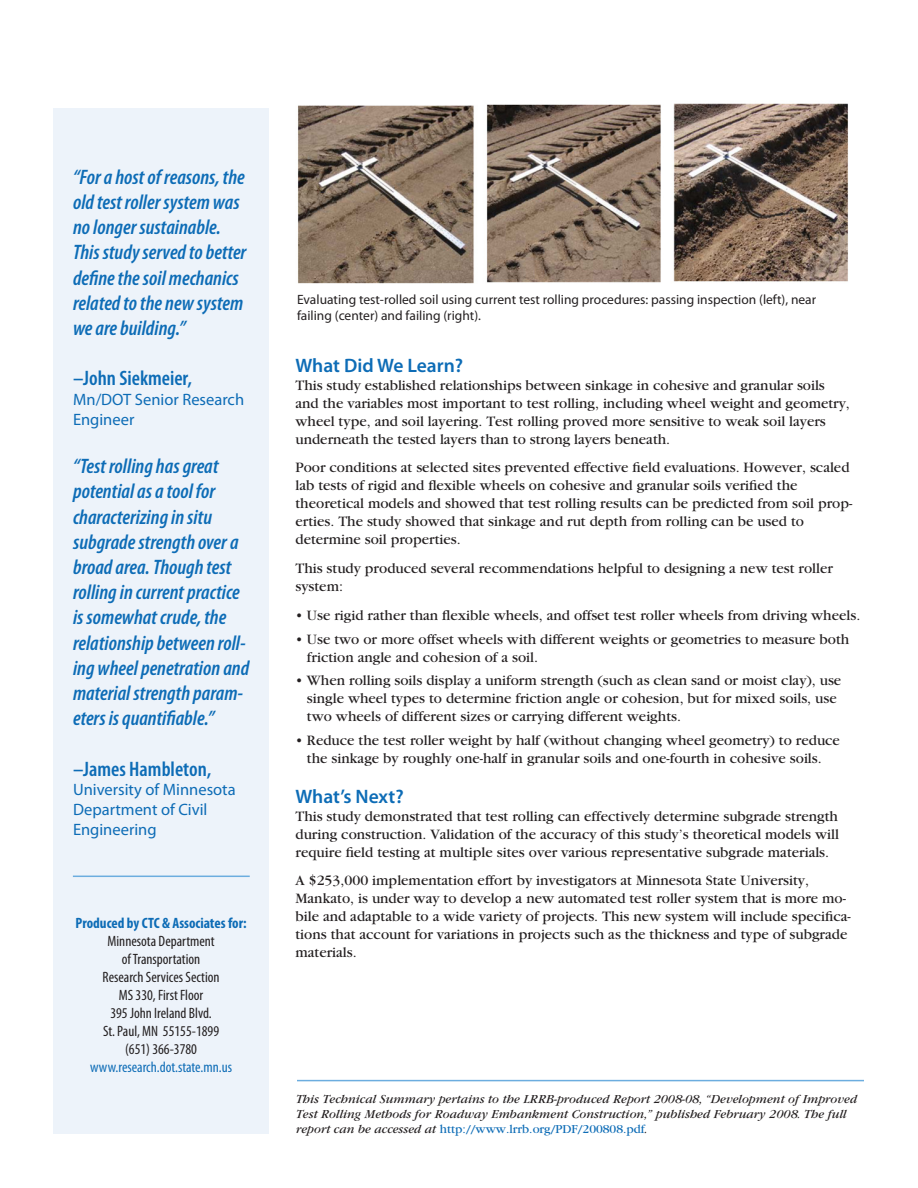
<style>
.page{position:relative;width:918px;height:1188px;background:#fff}
.page>*{position:absolute;margin:0;border:0;box-sizing:border-box;transform-origin:0 0}
.Quote_Blue_Ital{font:italic 600 condensed 21px/25.2px "Myriad Pro";color:#0d6cb6}
.Quote_Name_Credit{font:600 condensed 21px "Myriad Pro";color:#0d6cb6}
.Subhead{font:600 19.5px "Myriad Pro";color:#0d6cb6}
.Quote_Credit_Title{font:16.5px/19.8px "Myriad Pro";color:#0d6cb6}
.Body_Copy{font:15px/18px "Garamond";color:#231f20}
.Bullet_points{font:15px/18px "Garamond";color:#231f20}
.Bullet_points_-_last{font:15px/18px "Garamond";color:#231f20;text-align:center}
.Sidebar_contact_name{font:condensed 15px/18px "Myriad Pro";color:#231f20;text-align:center}
.Sidebar_contact_name-2{font:condensed 15px/18px "Myriad Pro";color:#0d6cb6;text-align:center}
.Sidebar_page_2_subhe{font:700 condensed 15px "Myriad Pro";color:#0d6cb6}
.Caption_Left_Justifi{font:13.5px/16.2px "Myriad Pro";color:#231f20}
.t1{font:italic 12.75px/15.3px "Garamond";color:#231f20}
.s1{color:#231f20}
.s2{font-style:normal;color:#0d6cb6}
</style>
<div class="page">
<div style="left:53px;top:108px;width:216px;height:1026px;background:#edf3fa"></div>
<hr style="left:297px;top:1080px;width:567px;height:1px;background:#6caddf">
<img style="left:297px;top:103px;width:551px;height:181px">
<hr style="left:73px;top:876px;width:177px;height:1px;background:#6caddf">
<p class="Quote_Blue_Ital" style="left:73px;top:164px;width:175px">“For a host of reasons, the old test roller system was no longer sustainable.<br>This study served to better define the soil mechanics related to the new system we are building.”</p>
<p class="Quote_Name_Credit" style="left:73px;top:365px;width:120px">–John Siekmeier,</p>
<p class="Quote_Credit_Title" style="left:73px;top:389px;width:173px">Mn/DOT Senior Research<br>Engineer</p>
<p class="Quote_Blue_Ital" style="left:73px;top:453px;width:178px">“Test rolling has great potential as a tool for characterizing in situ subgrade strength over a broad area. Though test rolling in current practice is somewhat crude, the relationship between roll&shy;ing wheel penetration and material strength param&shy;eters is quantifiable.”</p>
<p class="Quote_Name_Credit" style="left:73px;top:756px;width:140px">–James Hambleton,</p>
<p class="Quote_Credit_Title" style="left:73px;top:780px;width:164px">University of Minnesota<br>Department of Civil<br>Engineering</p>
<p class="Sidebar_page_2_subhe" style="left:76px;top:914px;width:173px">Produced by CTC &amp; Associates for:</p>
<p class="Sidebar_contact_name" style="left:103px;top:932px;width:119px">Minnesota Department of Transportation<br>Research Services Section<br>MS 330, First Floor<br>395 John Ireland Blvd.<br>St. Paul, MN 55155-1899</p>
<p class="Sidebar_contact_name-2" style="left:90px;top:1040px;width:143px"><span class="s1">(651) 366-3780 </span>www.research.dot.state.mn.us</p>
<p class="Caption_Left_Justifi" style="left:297px;top:291px;width:521px">Evaluating test-rolled soil using current test rolling procedures: passing inspection (left), near failing (center) and failing (right).</p>
<p class="Subhead" style="left:296px;top:353px;width:169px">What Did We Learn?</p>
<p class="Body_Copy" style="left:296px;top:376px;width:556px">This study established relationships between sinkage in cohesive and granular soils and the variables most important to test rolling, including wheel weight and geometry, wheel type, and soil layering. Test rolling proved more sensitive to weak soil layers underneath the tested layers than to strong layers beneath.</p>
<p class="Body_Copy" style="left:296px;top:459px;width:558px">Poor conditions at selected sites prevented effective field evaluations. However, scaled lab tests of rigid and flexible wheels on cohesive and granular soils verified the theoretical models and showed that test rolling results can be predicted from soil prop&shy;erties. The study showed that sinkage and rut depth from rolling can be used to determine soil properties.</p>
<p class="Body_Copy" style="left:296px;top:560px;width:539px">This study produced several recommendations helpful to designing a new test roller system:</p>
<p class="Bullet_points" style="left:296px;top:607px;width:566px">• Use rigid rather than flexible wheels, and offset test roller wheels from driving wheels.</p>
<p class="Bullet_points" style="left:307px;top:630px;width:544px;text-indent:-11px">• Use two or more offset wheels with different weights or geometries to measure both friction angle and cohesion of a soil.</p>
<p class="Bullet_points" style="left:307px;top:672px;width:536px;text-indent:-11px">• When rolling soils display a uniform strength (such as clean sand or moist clay), use single wheel types to determine friction angle or cohesion, but for mixed soils, use two wheels of different sizes or carrying different weights.</p>
<p class="Bullet_points_-_last" style="left:296px;top:732px;width:546px">• Reduce the test roller weight by half (without changing wheel geometry) to reduce the sinkage by roughly one-half in granular soils and one-fourth in cohesive soils.</p>
<p class="Subhead" style="left:296px;top:784px;width:110px">What’s Next?</p>
<p class="Body_Copy" style="left:296px;top:807px;width:545px;text-align:justify">This study demonstrated that test rolling can effectively determine subgrade strength during construction. Validation of the accuracy of this study’s theoretical models will require field testing at multiple sites over various representative subgrade materials.</p>
<p class="Body_Copy" style="left:296px;top:872px;width:557px">A $253,000 implementation effort by investigators at Minnesota State University, Mankato, is under way to develop a new automated test roller system that is more mo&shy;bile and adaptable to a wide variety of projects. This new system will include specifica&shy;tions that account for variations in projects such as the thickness and type of subgrade materials.</p>
<p class="t1" style="left:296px;top:1091px;width:563px">This Technical Summary pertains to the LRRB-produced Report 2008-08, “Development of Improved<br>Test Rolling Methods for Roadway Embankment Construction,” published February 2008. The full report can be accessed at <span class="s2">http://www.lrrb.org/PDF/200808.pdf</span>.</p>
</div>
